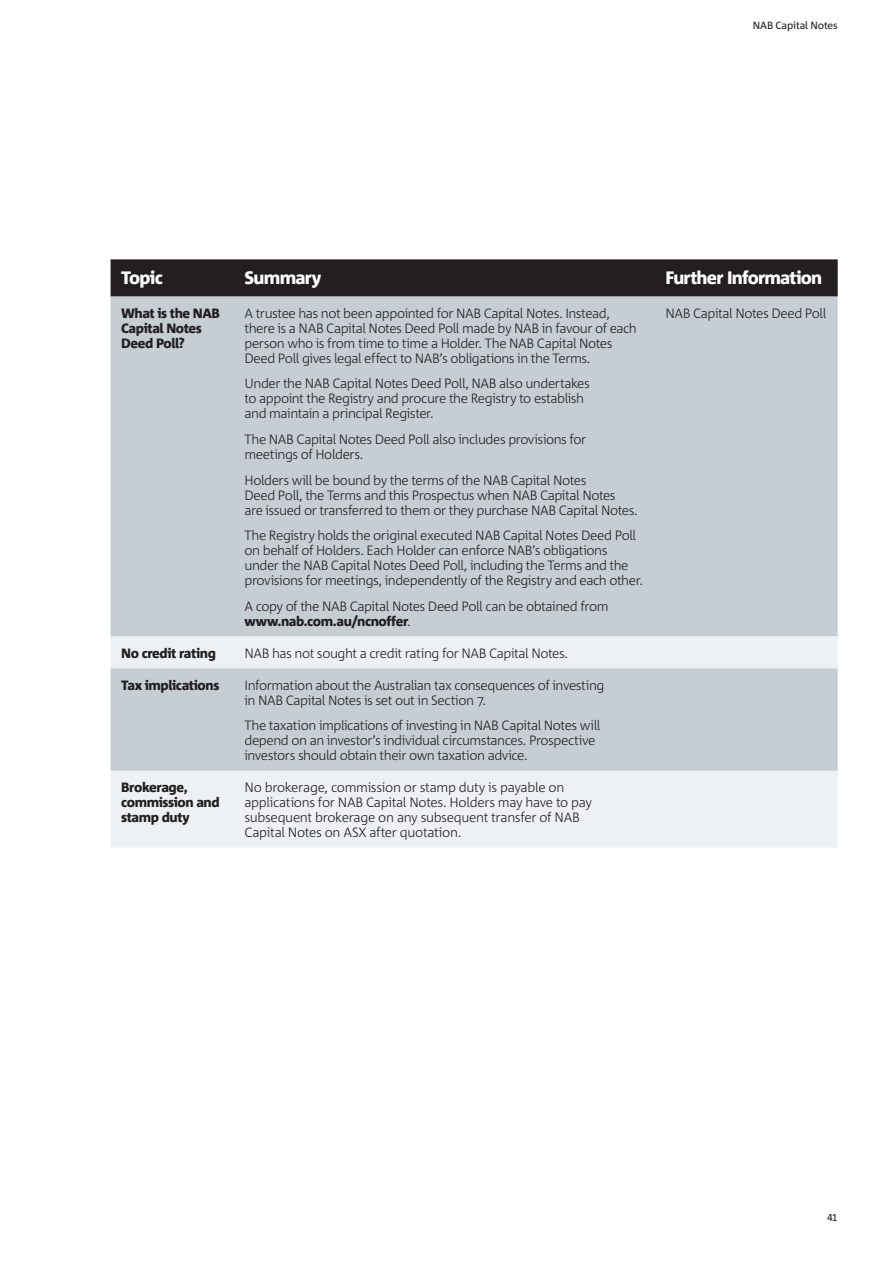
<style>
.page{position:relative;width:893px;height:1263px;background:#fff}
.page>*{position:absolute;margin:0;border:0;box-sizing:border-box;transform-origin:0 0}
.t1{font:800 18px "Corpid";letter-spacing:-.04em;color:#fff}
.t2{font:300 13.5px/15px "Corpid";letter-spacing:-.03em;color:#231f20}
.t3{font:800 13.5px/15px "Corpid";letter-spacing:-.03em;color:#231f20}
.t4{font:10.5px "Corpid";letter-spacing:-.01em;color:#231f20}
.t5{font:10.5px "Corpid Caps";color:#231f20}
.s1{font-weight:800}
</style>
<div class="page">
<div style="left:111px;top:259px;width:727px;height:38px;background:#231f20"></div>
<div style="left:111px;top:297px;width:727px;height:340px;background:#c6ced4"></div>
<div style="left:111px;top:637px;width:727px;height:210px;background:#edf1f3"></div>
<div style="left:111px;top:668px;width:727px;height:103px;background:#c6ced4"></div>
<p class="t4" style="left:753px;top:19px;width:86px">NAB Capital Notes</p>
<h1 class="t1" style="left:121px;top:268px;width:43px">Topic</h1>
<h1 class="t1" style="left:244px;top:268px;width:78px">Summary</h1>
<h1 class="t1" style="left:665px;top:268px;width:158px">Further Information</h1>
<p class="t3" style="left:121px;top:306px;width:100px">What is the NAB<br>Capital Notes<br>Deed Poll?</p>
<p class="t2" style="left:244px;top:306px;width:394px">A trustee has not been appointed for NAB Capital Notes. Instead, there is a NAB Capital Notes Deed Poll made by NAB in favour of each person who is from time to time a Holder. The NAB Capital Notes Deed Poll gives legal effect to NAB’s obligations in the Terms.</p>
<p class="t2" style="left:244px;top:376px;width:347px">Under the NAB Capital Notes Deed Poll, NAB also undertakes to appoint the Registry and procure the Registry to establish and maintain a principal Register.</p>
<p class="t2" style="left:244px;top:432px;width:343px">The NAB Capital Notes Deed Poll also includes provisions for meetings of Holders.</p>
<p class="t2" style="left:244px;top:473px;width:395px">Holders will be bound by the terms of the NAB Capital Notes<br>Deed Poll, the Terms and this Prospectus when NAB Capital Notes<br>are issued or transferred to them or they purchase NAB Capital Notes.</p>
<p class="t2" style="left:244px;top:528px;width:400px">The Registry holds the original executed NAB Capital Notes Deed Poll on behalf of Holders. Each Holder can enforce NAB’s obligations under the NAB Capital Notes Deed Poll, including the Terms and the provisions for meetings, independently of the Registry and each other.</p>
<p class="t2" style="left:244px;top:599px;width:366px">A copy of the NAB Capital Notes Deed Poll can be obtained from <span class="s1">www.nab.com.au/ncnoffer</span>.</p>
<p class="t2" style="left:665px;top:306px;width:162px">NAB Capital Notes Deed Poll</p>
<p class="t3" style="left:121px;top:646px;width:96px">No credit rating</p>
<p class="t2" style="left:244px;top:646px;width:325px">NAB has not sought a credit rating for NAB Capital Notes.</p>
<p class="t3" style="left:121px;top:677px;width:100px">Tax implications</p>
<p class="t2" style="left:244px;top:677px;width:362px">Information about the Australian tax consequences of investing in NAB Capital Notes is set out in Section 7.</p>
<p class="t2" style="left:244px;top:718px;width:357px">The taxation implications of investing in NAB Capital Notes will depend on an investor’s individual circumstances. Prospective investors should obtain their own taxation advice.</p>
<p class="t3" style="left:121px;top:780px;width:100px">Brokerage, commission and stamp duty</p>
<p class="t2" style="left:244px;top:780px;width:349px">No brokerage, commission or stamp duty is payable on applications for NAB Capital Notes. Holders may have to pay subsequent brokerage on any subsequent transfer of NAB Capital Notes on ASX after quotation.</p>
<p class="t5" style="left:827px;top:1212px;width:12px">41</p>
</div>
